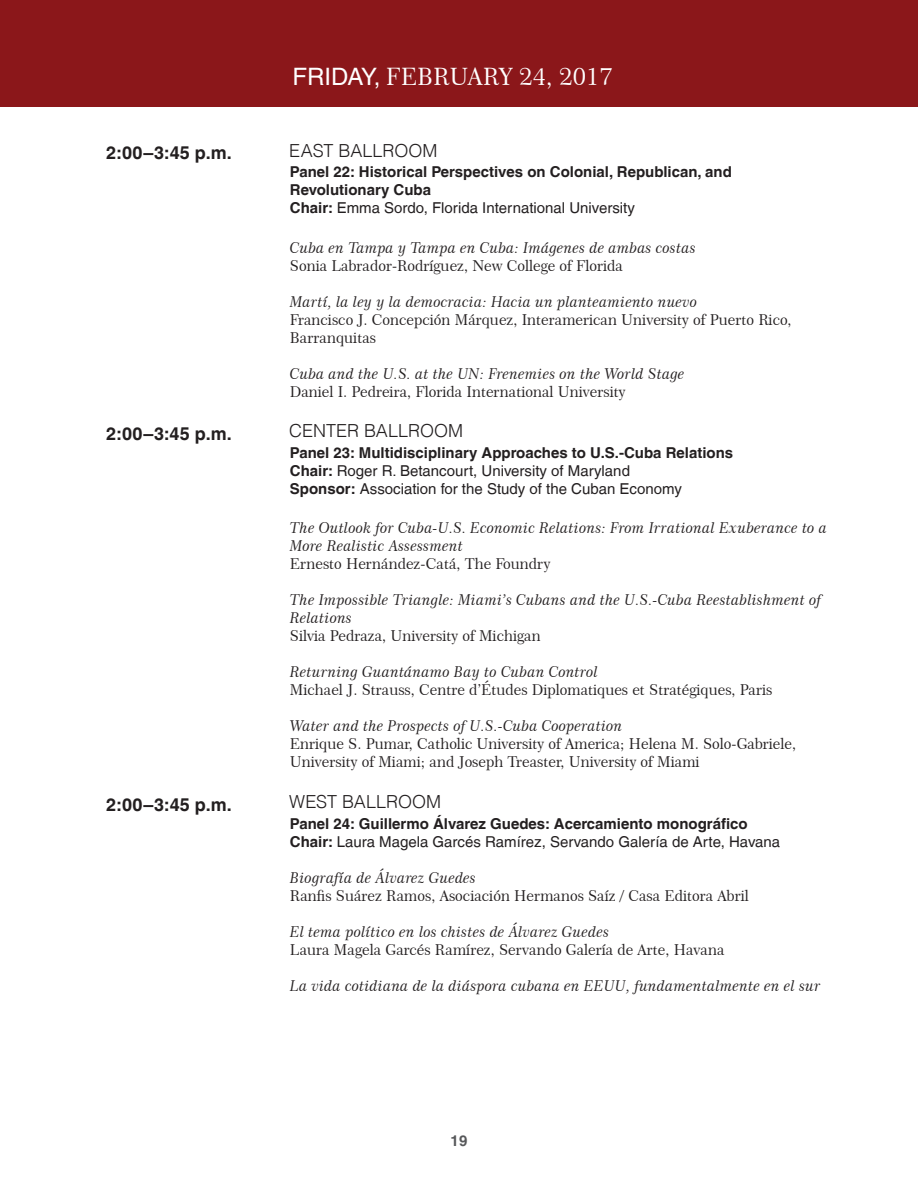
<style>
.page{position:relative;width:918px;height:1188px;background:#fff}
.page>*{position:absolute;margin:0;border:0;box-sizing:border-box;transform-origin:0 0}
.t1{font:24px "Century 751 BT Roman B";color:#fff}
.Nombre_LUGAR_y_HORA{font:700 18px "Helvetica LT";letter-spacing:.02em;color:#231f20}
.Nombre_LUGAR_y_HORA-2{font:300 18px "Helvetica LT";color:#231f20}
.AUTOR{font:15px/18px "Century 751 BT Roman No 2 B";color:#231f20}
.CURSIVA_Nombre_ponen{font:15px/18px "Century 751 BT Italic B";color:#231f20}
.PANEL_CHAIR{font:15px "Helvetica LT";color:#231f20}
.PANEL_CHAIR-2{font:700 15px/18px "Helvetica LT";color:#231f20}
.AUTOR-2{font:15px "Century 751 BT Italic B";color:#231f20}
.t2{font:700 15px "Helvetica";color:#57585a}
.s1{font-family:"Helvetica"}
.s2{font-weight:700}
</style>
<div class="page">
<div style="left:0;top:0;width:918px;height:106px;background:#8b171a"></div>
<p class="t1" style="left:292px;top:61px;width:322px"><span class="s1">FRIDAY,</span> FEBRUARY 24, 2017</p>
<p class="Nombre_LUGAR_y_HORA" style="left:106px;top:142px;width:127px">2:00–3:45 p.m.</p>
<p class="Nombre_LUGAR_y_HORA-2" style="left:289px;top:139px;width:150px">EAST BALLROOM</p>
<p class="PANEL_CHAIR-2" style="left:290px;top:162px;width:444px">Panel 22: Historical Perspectives on Colonial, Republican, and<br>Revolutionary Cuba</p>
<p class="PANEL_CHAIR" style="left:290px;top:199px;width:346px"><span class="s2">Chair:</span> Emma Sordo, Florida International University</p>
<p class="CURSIVA_Nombre_ponen" style="left:290px;top:238px;width:407px">Cuba en Tampa y Tampa en Cuba: Imágenes de ambas costas</p>
<p class="AUTOR" style="left:290px;top:256px;width:335px">Sonia Labrador-Rodríguez, New College of Florida</p>
<p class="CURSIVA_Nombre_ponen" style="left:290px;top:292px;width:409px">Martí, la ley y la democracia: Hacia un planteamiento nuevo</p>
<p class="AUTOR" style="left:290px;top:310px;width:503px">Francisco J. Concepción Márquez, Interamerican University of Puerto Rico,<br>Barranquitas</p>
<p class="AUTOR-2" style="left:290px;top:364px;width:396px">Cuba and the U.S. at the UN: Frenemies on the World Stage</p>
<p class="AUTOR" style="left:290px;top:382px;width:337px">Daniel I. Pedreira, Florida International University</p>
<p class="Nombre_LUGAR_y_HORA" style="left:106px;top:422px;width:127px">2:00–3:45 p.m.</p>
<p class="Nombre_LUGAR_y_HORA-2" style="left:289px;top:420px;width:175px">CENTER BALLROOM</p>
<p class="PANEL_CHAIR-2" style="left:290px;top:443px;width:445px">Panel 23: Multidisciplinary Approaches to U.S.-Cuba Relations</p>
<p class="PANEL_CHAIR" style="left:290px;top:462px;width:342px"><span class="s2">Chair:</span> Roger R. Betancourt, University of Maryland</p>
<p class="PANEL_CHAIR" style="left:290px;top:480px;width:393px"><span class="s2">Sponsor:</span> Association for the Study of the Cuban Economy</p>
<p class="CURSIVA_Nombre_ponen" style="left:290px;top:519px;width:539px">The Outlook for Cuba-U.S. Economic Relations: From Irrational Exuberance to a<br>More Realistic Assessment</p>
<p class="AUTOR" style="left:290px;top:555px;width:262px">Ernesto Hernández-Catá, The Foundry</p>
<p class="CURSIVA_Nombre_ponen" style="left:290px;top:591px;width:533px">The Impossible Triangle: Miami’s Cubans and the U.S.-Cuba Reestablishment of<br>Relations</p>
<p class="AUTOR" style="left:290px;top:627px;width:252px">Silvia Pedraza, University of Michigan</p>
<p class="CURSIVA_Nombre_ponen" style="left:290px;top:663px;width:310px">Returning Guantánamo Bay to Cuban Control</p>
<p class="AUTOR" style="left:290px;top:681px;width:484px">Michael J. Strauss, Centre d’Études Diplomatiques et Stratégiques, Paris</p>
<p class="CURSIVA_Nombre_ponen" style="left:290px;top:717px;width:334px">Water and the Prospects of U.S.-Cuba Cooperation</p>
<p class="AUTOR" style="left:290px;top:735px;width:508px">Enrique S. Pumar, Catholic University of America; Helena M. Solo-Gabriele,<br>University of Miami; and Joseph Treaster, University of Miami</p>
<p class="Nombre_LUGAR_y_HORA" style="left:106px;top:793px;width:127px">2:00–3:45 p.m.</p>
<p class="Nombre_LUGAR_y_HORA-2" style="left:289px;top:790px;width:153px">WEST BALLROOM</p>
<p class="PANEL_CHAIR-2" style="left:290px;top:814px;width:459px">Panel 24: Guillermo Álvarez Guedes: Acercamiento monográfico</p>
<p class="PANEL_CHAIR" style="left:290px;top:833px;width:492px"><span class="s2">Chair:</span> Laura Magela Garcés Ramírez, Servando Galería de Arte, Havana</p>
<p class="CURSIVA_Nombre_ponen" style="left:290px;top:868px;width:188px">Biografía de Álvarez Guedes</p>
<p class="AUTOR" style="left:290px;top:886px;width:460px">Ranfis Suárez Ramos, Asociación Hermanos Saíz / Casa Editora Abril</p>
<p class="CURSIVA_Nombre_ponen" style="left:290px;top:922px;width:321px">El tema político en los chistes de Álvarez Guedes</p>
<p class="AUTOR" style="left:290px;top:940px;width:436px">Laura Magela Garcés Ramírez, Servando Galería de Arte, Havana</p>
<p class="CURSIVA_Nombre_ponen" style="left:290px;top:976px;width:532px">La vida cotidiana de la diáspora cubana en EEUU, fundamentalmente en el sur</p>
<p class="t2" style="left:451px;top:1132px;width:18px">19</p>
</div>
